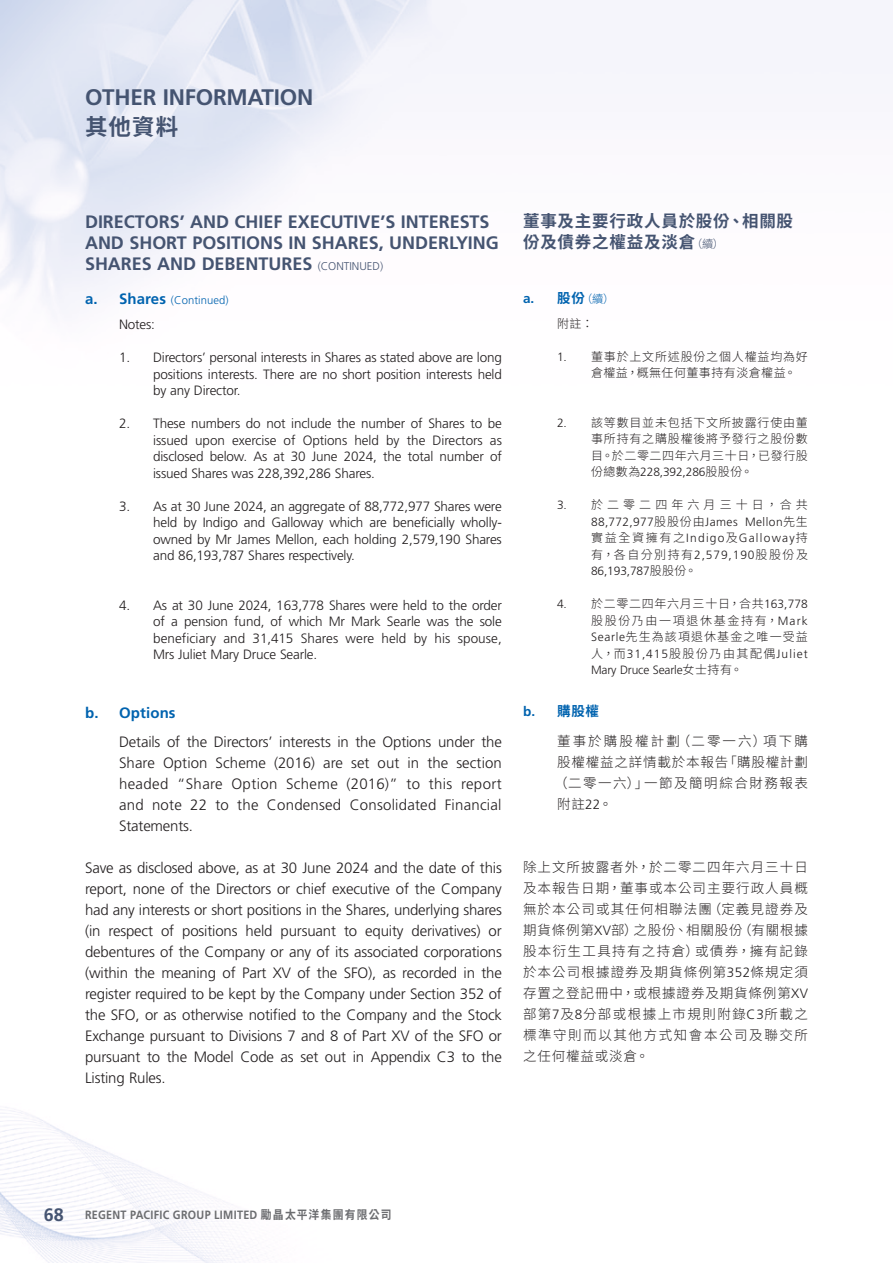
<style>
.page{position:relative;width:893px;height:1263px;background:#fff}
.page>*{position:absolute;margin:0;border:0;box-sizing:border-box;transform-origin:0 0}
.t1{font:700 22.5px "Frutiger LT Std";letter-spacing:-.01em;color:#455471}
.t2{font:700 22.5px "Source Han Sans TC";color:#455471}
.Heading_1{font:700 18px/21px "Frutiger LT Std";color:#455471}
.C_Heading_1{font:700 16.5px/21px "Source Han Sans TC";letter-spacing:.05em;color:#455471}
.Body_Text{font:300 15px/21px "Frutiger LT Std";letter-spacing:-.01em;color:#231f20;text-align:justify}
.Heading_2{font:700 15px "Frutiger LT Std";letter-spacing:.01em;color:#0063af}
.Notes{font:300 13.5px/16.5px "Frutiger LT Std";letter-spacing:-.01em;color:#231f20;text-align:justify}
.C_Body_Text{font:300 13.5px/21px "Source Han Sans TC";letter-spacing:.11em;color:#231f20;text-align:justify}
.C_Heading_2{font:700 13.5px "Source Han Sans TC";color:#0063af}
.C_Notes{font:300 12px/16.5px "Source Han Sans TC";letter-spacing:.065em;color:#231f20;text-align:justify}
.C_Notes-2{font:300 12px/16.5px "Frutiger LT Std";letter-spacing:.04em;color:#231f20;text-align:justify}
.t3{font:700 12px "Frutiger LT Std";letter-spacing:.03em;color:#6c6d70;scale:.9 1}
.Heading_2-2{font:300 11.25px "Frutiger LT Std";letter-spacing:.01em;color:#0063af}
.C_Heading_2-2{font:300 11.25px "Source Han Sans TC";color:#0063af}
.s1{font-weight:300;font-size:11.25px}
.s2{font-weight:700;font-size:15px}
.s3{font-family:"Frutiger LT Std";font-weight:700;font-size:13.5px}
.s4{font-weight:700;font-size:13.5px}
.s5{font-family:"Frutiger LT Std"}
.s6{font-family:"Source Han Sans TC"}
.s7{font-size:18px;color:#455471}
</style>
<div class="page">
<img style="left:0;top:0;width:467px;height:1263px">
<h1 class="t1" style="left:85px;top:84px;width:230px">OTHER INFORMATION</h1>
<h1 class="t2" style="left:85px;top:114px;width:95px">其他資料</h1>
<p class="Heading_1" style="left:85px;top:212px;width:415px">DIRECTORS’ AND CHIEF EXECUTIVE’S INTERESTS<br>AND SHORT POSITIONS IN SHARES, UNDERLYING<br>SHARES AND DEBENTURES <span class="s1">(CONTINUED)</span></p>
<p class="Heading_2-2" style="left:85px;top:294px;width:145px"><span class="s2">a. Shares</span> (Continued)</p>
<p class="Notes" style="left:119px;top:316px;width:37px">Notes:</p>
<p class="Notes" style="left:153px;top:349px;width:350px;text-indent:-34px">1. Directors’ personal interests in Shares as stated above are long positions interests. There are no short position interests held by any Director.</p>
<p class="Notes" style="left:153px;top:415px;width:350px;text-indent:-34px">2. These numbers do not include the number of Shares to be issued upon exercise of Options held by the Directors as disclosed below. As at 30 June 2024, the total number of issued Shares was 228,392,286 Shares.</p>
<p class="Notes" style="left:153px;top:498px;width:350px;text-indent:-34px">3. As at 30 June 2024, an aggregate of 88,772,977 Shares were held by Indigo and Galloway which are beneficially wholly&shy;owned by Mr James Mellon, each holding 2,579,190 Shares and 86,193,787 Shares respectively.</p>
<p class="Notes" style="left:153px;top:597px;width:350px;text-indent:-34px">4. As at 30 June 2024, 163,778 Shares were held to the order of a pension fund, of which Mr Mark Searle was the sole beneficiary and 31,415 Shares were held by his spouse, Mrs Juliet Mary Druce Searle.</p>
<p class="Heading_2" style="left:85px;top:704px;width:92px">b. Options</p>
<p class="Body_Text" style="left:119px;top:732px;width:384px">Details of the Directors’ interests in the Options under the Share Option Scheme (2016) are set out in the section headed “Share Option Scheme (2016)” to this report and note 22 to the Condensed Consolidated Financial Statements.</p>
<p class="Body_Text" style="left:85px;top:858px;width:418px">Save as disclosed above, as at 30 June 2024 and the date of this report, none of the Directors or chief executive of the Company had any interests or short positions in the Shares, underlying shares (in respect of positions held pursuant to equity derivatives) or debentures of the Company or any of its associated corporations (within the meaning of Part XV of the SFO), as recorded in the register required to be kept by the Company under Section 352 of the SFO, or as otherwise notified to the Company and the Stock Exchange pursuant to Divisions 7 and 8 of Part XV of the SFO or pursuant to the Model Code as set out in Appendix C3 to the Listing Rules.</p>
<p class="C_Heading_1" style="left:523px;top:211px;width:272px">董事及主要行政人員於股份、相關股份及債券之權益及淡倉<span class="s1">（續）</span></p>
<p class="C_Heading_2-2" style="left:523px;top:292px;width:93px"><span class="s3">a.</span> <span class="s4">股份</span>（續）</p>
<p class="C_Notes" style="left:557px;top:315px;width:38px">附註：</p>
<p class="C_Notes" style="left:591px;top:348px;width:218px;text-indent:-34px"><span class="s5">1.</span> 董事於上文所述股份之個人權益均為好倉權益，概無任何董事持有淡倉權益。</p>
<p class="C_Notes" style="left:591px;top:414px;width:218px;text-indent:-34px"><span class="s5">2.</span> 該等數目並未包括下文所披露行使由董事所持有之購股權後將予發行之股份數目。於二零二四年六月三十日，已發行股份總數為<span class="s5">228,392,286</span>股股份。</p>
<p class="C_Notes-2" style="left:591px;top:497px;width:218px;text-indent:-34px">3. <span class="s6">於二零二四年六月三十日，合共</span>88,772,977<span class="s6">股股份由</span>James Mellon<span class="s6">先生實益全資擁有之</span>Indigo<span class="s6">及</span>Galloway<span class="s6">持有，各自分別持有</span>2,579,190<span class="s6">股股份及</span>86,193,787<span class="s6">股股份。</span></p>
<p class="C_Notes" style="left:591px;top:596px;width:218px;text-indent:-34px"><span class="s5">4.</span> 於二零二四年六月三十日，合共<span class="s5">163,778</span>股股份乃由一項退休基金持有，<span class="s5">Mark Searle</span>先生為該項退休基金之唯一受益人，而<span class="s5">31,415</span>股股份乃由其配偶<span class="s5">Juliet Mary Druce Searle</span>女士持有。</p>
<p class="C_Heading_2" style="left:523px;top:704px;width:78px"><span class="s5">b.</span> 購股權</p>
<p class="C_Body_Text" style="left:554px;top:731px;width:255px">董事於購股權計劃（二零一六）項下購股權權益之詳情載於本報告「購股權計劃（二零一六）」一節及簡明綜合財務報表附註<span class="s5">22</span>。</p>
<p class="C_Body_Text" style="left:523px;top:857px;width:286px">除上文所披露者外，於二零二四年六月三十日及本報告日期，董事或本公司主要行政人員概無於本公司或其任何相聯法團（定義見證券及期貨條例第<span class="s5">XV</span>部）之股份、相關股份（有關根據股本衍生工具持有之持倉）或債券，擁有記錄於本公司根據證券及期貨條例第<span class="s5">352</span>條規定須存置之登記冊中，或根據證券及期貨條例第<span class="s5">XV</span>部第<span class="s5">7</span>及<span class="s5">8</span>分部或根據上市規則附錄<span class="s5">C3</span>所載之標準守則而以其他方式知會本公司及聯交所之任何權益或淡倉。</p>
<p class="t3" style="left:44px;top:1208px;width:388px"><span class="s7">68</span> REGENT PACIFIC GROUP LIMITED <span class="s6">勵晶太平洋集團有限公司</span></p>
</div>
